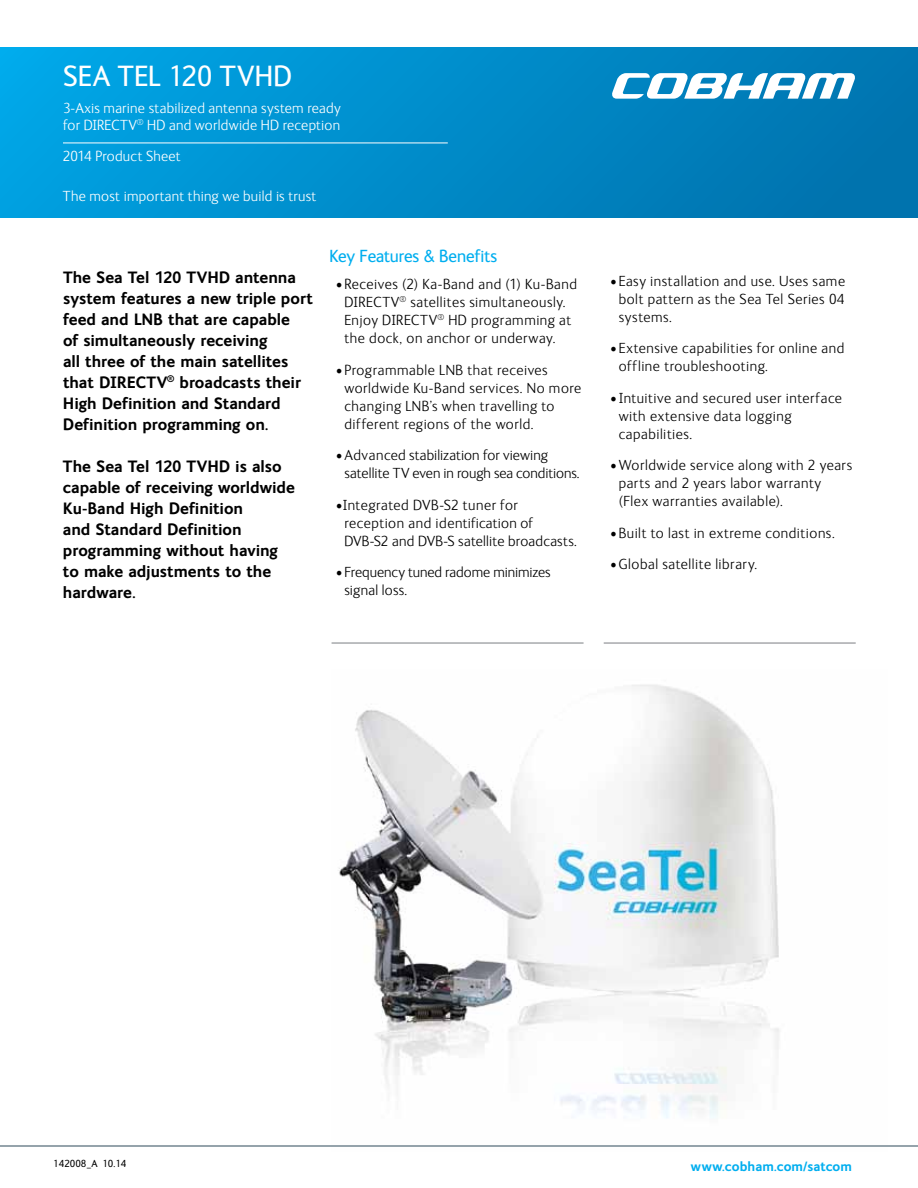
<style>
.page{position:relative;width:918px;height:1188px;background:#fff}
.page>*{position:absolute;margin:0;border:0;box-sizing:border-box;transform-origin:0 0}
.t1{font:30px "FS Ingrid";letter-spacing:.01em;color:#fff}
.t2{font:18px "FS Ingrid";letter-spacing:-.005em;color:#00aeef}
.t3{font:700 16.5px/21px "FS Ingrid";color:#000}
.t4{font:300 15px/18px "FS Ingrid";letter-spacing:.035em;color:#000}
.t5{font:300 15px/17.5px "FS Ingrid";letter-spacing:.015em;color:#fff}
.t6{font:300 15px/18px "FS Ingrid";color:#000}
.t7{font:700 13.5px "FS Ingrid";letter-spacing:.005em;color:#00aeef}
.t8{font:10.5px "FS Ingrid";color:#000}
</style>
<div class="page">
<img style="left:332px;top:685px;width:555px;height:461px">
<hr style="left:0;top:1146px;width:918px;height:1px;background:#95a3ab">
<div style="left:0;top:48px;width:918px;height:170px;background:linear-gradient(to right,#02a5e6,#0071ac)"></div>
<hr style="left:63px;top:143px;width:385px;height:1px;background:#fff">
<svg style="left:611px;top:73px;width:245px;height:26px"></svg>
<hr style="left:332px;top:642px;width:252px;height:2px;background:#a7a9ac">
<hr style="left:604px;top:642px;width:252px;height:2px;background:#a7a9ac">
<h1 class="t1" style="left:63px;top:61px;width:231px">SEA TEL 120 TVHD</h1>
<p class="t5" style="left:63px;top:99px;width:279px">3-Axis marine stabilized antenna system ready for DIRECTV<sup>®</sup> HD and worldwide HD reception</p>
<p class="t5" style="left:63px;top:148px;width:119px">2014 Product Sheet</p>
<p class="t5" style="left:63px;top:187px;width:255px">The most important thing we build is trust</p>
<p class="t3" style="left:63px;top:267px;width:251px">The Sea Tel 120 TVHD antenna system features a new triple port feed and LNB that are capable<br>of simultaneously receiving<br>all three of the main satellites that DIRECTV<sup>®</sup> broadcasts their<br>High Definition and Standard<br>Definition programming on.</p>
<p class="t3" style="left:63px;top:456px;width:233px">The Sea Tel 120 TVHD is also capable of receiving worldwide<br>Ku-Band High Definition<br>and Standard Definition programming without having to make adjustments to the hardware.</p>
<p class="t2" style="left:329px;top:247px;width:169px">Key Features &amp; Benefits</p>
<p class="t4" style="left:344px;top:276px;width:234px;text-indent:-8px">•Receives (2) Ka-Band and (1) Ku-Band DIRECTV<sup>®</sup> satellites simultaneously.<br>Enjoy DIRECTV<sup>®</sup> HD programming at the dock, on anchor or underway.</p>
<p class="t4" style="left:344px;top:361px;width:238px;text-indent:-8px">• Programmable LNB that receives worldwide Ku-Band services. No more changing LNB’s when travelling to different regions of the world.</p>
<p class="t6" style="left:344px;top:447px;width:237px;text-indent:-8px">• Advanced stabilization for viewing satellite TV even in rough sea conditions.</p>
<p class="t4" style="left:344px;top:496px;width:234px;text-indent:-8px">• Integrated DVB-S2 tuner for reception and identification of<br>DVB-S2 and DVB-S satellite broadcasts.</p>
<p class="t6" style="left:344px;top:564px;width:208px;text-indent:-8px">• Frequency tuned radome minimizes signal loss.</p>
<p class="t4" style="left:619px;top:272px;width:228px;text-align:justify;text-indent:-8px">• Easy installation and use. Uses same bolt pattern as the Sea Tel Series 04 systems.</p>
<p class="t4" style="left:619px;top:340px;width:227px;text-indent:-8px">• Extensive capabilities for online and offline troubleshooting.</p>
<p class="t4" style="left:619px;top:389px;width:225px;text-indent:-8px">• Intuitive and secured user interface with extensive data logging capabilities.</p>
<p class="t4" style="left:619px;top:457px;width:235px;text-indent:-8px">• Worldwide service along with 2 years parts and 2 years labor warranty (Flex warranties available).</p>
<p class="t4" style="left:610px;top:524px;width:226px">• Built to last in extreme conditions.</p>
<p class="t4" style="left:610px;top:556px;width:148px">• Global satellite library.</p>
<p class="t8" style="left:53px;top:1158px;width:75px">142008_A 10.14</p>
<p class="t7" style="left:691px;top:1159px;width:163px">www.cobham.com/satcom</p>
</div>
